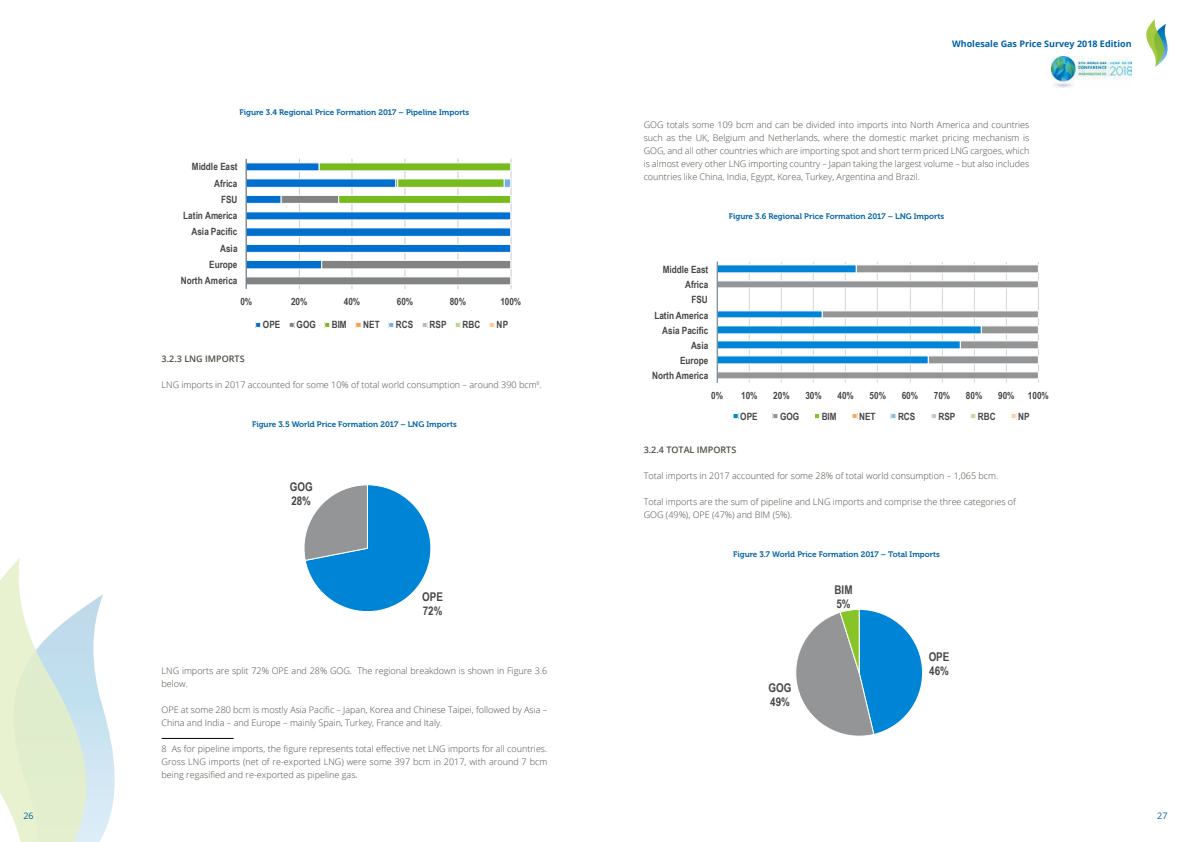
<style>
.page{position:relative;width:1191px;height:842px;background:#fff}
.page>*{position:absolute;margin:0;border:0;box-sizing:border-box;transform-origin:0 0}
.t1{font:700 12px/14px "Arial Narrow";color:#464648}
.t2{font:700 10px "Arial Narrow";color:#464648}
.t3{font:300 9px/13px "Open Sans";color:#4e4c43}
.t4{font:700 9px "Open Sans";color:#0063a6}
.t5{font:600 9px "Open Sans";color:#4e4c43}
.t6{font:9px "Open Sans";color:#0063a6}
.t7{font:8px "Museo 700";color:#0063a6}
</style>
<div class="page">
<svg style="left:0;top:558px;width:115px;height:284px"></svg>
<svg style="left:1146px;top:19px;width:22px;height:48px"></svg>
<img style="left:1051px;top:57px;width:80px;height:31px">
<hr style="left:299px;top:159px;width:1px;height:130px;background:#cacaca">
<hr style="left:352px;top:159px;width:1px;height:130px;background:#cacaca">
<hr style="left:405px;top:159px;width:1px;height:130px;background:#cacaca">
<hr style="left:458px;top:159px;width:1px;height:130px;background:#cacaca">
<hr style="left:511px;top:159px;width:1px;height:130px;background:#cacaca">
<svg style="left:247px;top:162px;width:264px;height:124px"></svg>
<div style="left:504px;top:179px;width:7px;height:8px;background:#74b0e3"></div>
<div style="left:504px;top:178px;width:7px;height:10px;border:1px solid #fff"></div>
<hr style="left:246px;top:159px;width:1px;height:130px;background:#415a6c">
<svg style="left:255px;top:322px;width:6px;height:6px"></svg>
<svg style="left:289px;top:322px;width:6px;height:6px"></svg>
<svg style="left:324px;top:322px;width:6px;height:6px"></svg>
<div style="left:355px;top:322px;width:7px;height:6px;border:1px solid #fff"></div>
<svg style="left:388px;top:322px;width:6px;height:6px"></svg>
<svg style="left:422px;top:322px;width:6px;height:6px"></svg>
<svg style="left:455px;top:322px;width:6px;height:6px"></svg>
<svg style="left:489px;top:322px;width:6px;height:6px"></svg>
<hr style="left:162px;top:738px;width:72px;height:1px;background:#000">
<svg style="left:304px;top:484px;width:127px;height:128px"></svg>
<hr style="left:748px;top:262px;width:2px;height:121px;background:#d4d4d4">
<hr style="left:780px;top:262px;width:2px;height:121px;background:#d4d4d4">
<hr style="left:812px;top:262px;width:2px;height:121px;background:#d4d4d4">
<hr style="left:844px;top:262px;width:2px;height:121px;background:#d4d4d4">
<hr style="left:876px;top:262px;width:2px;height:121px;background:#d4d4d4">
<hr style="left:910px;top:262px;width:1px;height:121px;background:#d4d4d4">
<hr style="left:942px;top:262px;width:1px;height:121px;background:#d4d4d4">
<hr style="left:974px;top:262px;width:1px;height:121px;background:#d4d4d4">
<hr style="left:1006px;top:262px;width:1px;height:121px;background:#d4d4d4">
<hr style="left:1038px;top:262px;width:1px;height:121px;background:#d4d4d4">
<svg style="left:717px;top:264px;width:321px;height:116px"></svg>
<hr style="left:716px;top:261px;width:1px;height:122px;background:#516d7f">
<svg style="left:733px;top:414px;width:5px;height:5px"></svg>
<svg style="left:772px;top:413px;width:6px;height:6px"></svg>
<svg style="left:815px;top:414px;width:5px;height:5px"></svg>
<svg style="left:852px;top:414px;width:5px;height:5px"></svg>
<svg style="left:890px;top:413px;width:6px;height:6px"></svg>
<div style="left:930px;top:413px;width:7px;height:6px;border:1px solid #fff"></div>
<svg style="left:970px;top:413px;width:6px;height:6px"></svg>
<svg style="left:1011px;top:414px;width:5px;height:5px"></svg>
<svg style="left:796px;top:609px;width:127px;height:127px"></svg>
<p class="t7" style="left:239px;top:108px;width:231px">Figure 3.4 Regional Price Formation 2017 – Pipeline Imports</p>
<p class="t2" style="left:192px;top:159px;width:47px">Middle East</p>
<p class="t2" style="left:214px;top:176px;width:25px">Africa</p>
<p class="t2" style="left:221px;top:192px;width:18px">FSU</p>
<p class="t2" style="left:183px;top:208px;width:56px">Latin America</p>
<p class="t2" style="left:191px;top:224px;width:48px">Asia Pacific</p>
<p class="t2" style="left:220px;top:241px;width:19px">Asia</p>
<p class="t2" style="left:209px;top:257px;width:30px">Europe</p>
<p class="t2" style="left:181px;top:273px;width:58px">North America</p>
<p class="t2" style="left:240px;top:294px;width:13px">0%</p>
<p class="t2" style="left:291px;top:294px;width:18px">20%</p>
<p class="t2" style="left:344px;top:294px;width:18px">40%</p>
<p class="t2" style="left:397px;top:294px;width:18px">60%</p>
<p class="t2" style="left:450px;top:294px;width:18px">80%</p>
<p class="t2" style="left:500px;top:294px;width:22px">100%</p>
<p class="t2" style="left:263px;top:317px;width:19px">OPE</p>
<p class="t2" style="left:296px;top:317px;width:21px">GOG</p>
<p class="t2" style="left:332px;top:317px;width:16px">BIM</p>
<p class="t2" style="left:363px;top:317px;width:18px">NET</p>
<p class="t2" style="left:396px;top:317px;width:19px">RCS</p>
<p class="t2" style="left:429px;top:317px;width:18px">RSP</p>
<p class="t2" style="left:462px;top:317px;width:19px">RBC</p>
<p class="t2" style="left:496px;top:317px;width:13px">NP</p>
<p class="t5" style="left:162px;top:352px;width:84px">3.2.3 LNG IMPORTS</p>
<p class="t3" style="left:162px;top:378px;width:381px">LNG imports in 2017 accounted for some 10% of total world consumption – around 390 bcm<sup>8</sup>.</p>
<p class="t7" style="left:252px;top:420px;width:206px">Figure 3.5 World Price Formation 2017 – LNG Imports</p>
<h1 class="t1" style="left:290px;top:479px;width:24px">GOG<br>28%</h1>
<h1 class="t1" style="left:422px;top:589px;width:22px">OPE<br>72%</h1>
<p class="t3" style="left:162px;top:664px;width:387px">LNG imports are split 72% OPE and 28% GOG. The regional breakdown is shown in Figure 3.6 below.</p>
<p class="t3" style="left:162px;top:703px;width:387px">OPE at some 280 bcm is mostly Asia Pacific – Japan, Korea and Chinese Taipei, followed by Asia –<br>China and India – and Europe – mainly Spain, Turkey, France and Italy.</p>
<p class="t3" style="left:162px;top:742px;width:387px;text-align:justify">8 As for pipeline imports, the figure represents total effective net LNG imports for all countries.<br>Gross LNG imports (net of re-exported LNG) were some 397 bcm in 2017, with around 7 bcm being regasified and re-exported as pipeline gas.</p>
<p class="t4" style="left:952px;top:37px;width:181px">Wholesale Gas Price Survey 2018 Edition</p>
<p class="t3" style="left:643px;top:118px;width:387px;text-align:justify">GOG totals some 109 bcm and can be divided into imports into North America and countries such as the UK, Belgium and Netherlands, where the domestic market pricing mechanism is GOG, and all other countries which are importing spot and short term priced LNG cargoes, which is almost every other LNG importing country – Japan taking the largest volume – but also includes countries like China, India, Egypt, Korea, Turkey, Argentina and Brazil.</p>
<p class="t7" style="left:729px;top:212px;width:217px">Figure 3.6 Regional Price Formation 2017 – LNG Imports</p>
<p class="t2" style="left:663px;top:262px;width:47px">Middle East</p>
<p class="t2" style="left:685px;top:277px;width:25px">Africa</p>
<p class="t2" style="left:691px;top:292px;width:18px">FSU</p>
<p class="t2" style="left:654px;top:307px;width:55px">Latin America</p>
<p class="t2" style="left:662px;top:323px;width:48px">Asia Pacific</p>
<p class="t2" style="left:691px;top:338px;width:19px">Asia</p>
<p class="t2" style="left:680px;top:353px;width:30px">Europe</p>
<p class="t2" style="left:652px;top:368px;width:58px">North America</p>
<p class="t2" style="left:711px;top:388px;width:13px">0%</p>
<p class="t2" style="left:741px;top:388px;width:18px">10%</p>
<p class="t2" style="left:773px;top:388px;width:18px">20%</p>
<p class="t2" style="left:805px;top:388px;width:18px">30%</p>
<p class="t2" style="left:837px;top:388px;width:18px">40%</p>
<p class="t2" style="left:869px;top:388px;width:18px">50%</p>
<p class="t2" style="left:901px;top:388px;width:18px">60%</p>
<p class="t2" style="left:934px;top:388px;width:18px">70%</p>
<p class="t2" style="left:966px;top:388px;width:18px">80%</p>
<p class="t2" style="left:998px;top:388px;width:18px">90%</p>
<p class="t2" style="left:1028px;top:388px;width:22px">100%</p>
<p class="t2" style="left:740px;top:409px;width:19px">OPE</p>
<p class="t2" style="left:780px;top:409px;width:21px">GOG</p>
<p class="t2" style="left:821px;top:409px;width:17px">BIM</p>
<p class="t2" style="left:859px;top:409px;width:18px">NET</p>
<p class="t2" style="left:898px;top:409px;width:19px">RCS</p>
<p class="t2" style="left:938px;top:409px;width:18px">RSP</p>
<p class="t2" style="left:978px;top:409px;width:19px">RBC</p>
<p class="t2" style="left:1018px;top:409px;width:13px">NP</p>
<p class="t5" style="left:643px;top:443px;width:94px">3.2.4 TOTAL IMPORTS</p>
<p class="t3" style="left:643px;top:469px;width:356px">Total imports in 2017 accounted for some 28% of total world consumption – 1,065 bcm.</p>
<p class="t3" style="left:643px;top:495px;width:374px">Total imports are the sum of pipeline and LNG imports and comprise the three categories of<br>GOG (49%), OPE (47%) and BIM (5%).</p>
<p class="t7" style="left:733px;top:550px;width:208px">Figure 3.7 World Price Formation 2017 – Total Imports</p>
<h1 class="t1" style="left:768px;top:680px;width:24px">GOG<br>49%</h1>
<h1 class="t1" style="left:834px;top:582px;width:20px">BIM<br>5%</h1>
<h1 class="t1" style="left:928px;top:649px;width:22px">OPE<br>46%</h1>
<p class="t6" style="left:23px;top:809px;width:12px">26</p>
<p class="t6" style="left:1157px;top:809px;width:12px">27</p>
</div>
